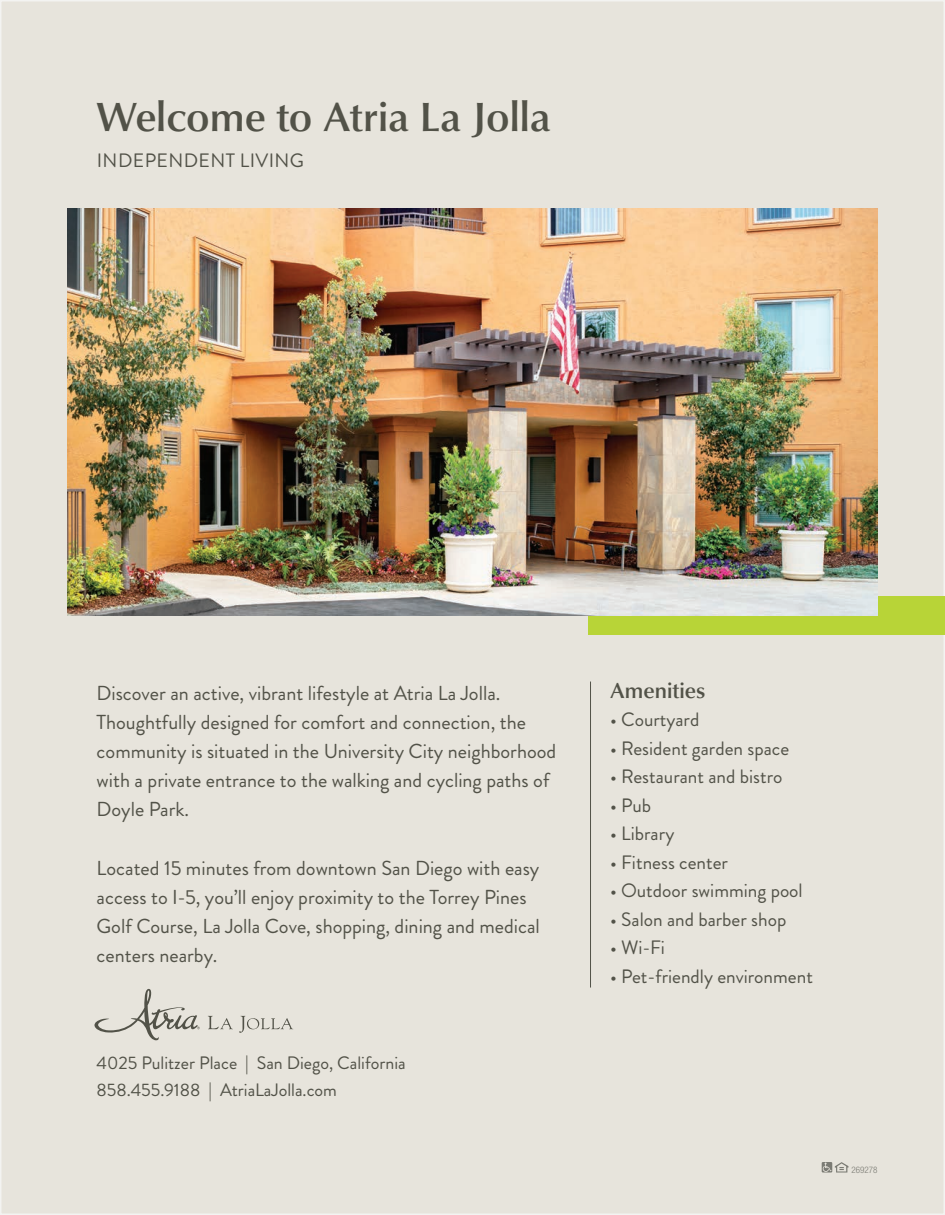
<style>
.page{position:relative;width:945px;height:1215px;background:#fff}
.page>*{position:absolute;margin:0;border:0;box-sizing:border-box;transform-origin:0 0}
.t1{font:500 42px "Classico URW";color:#525248}
.t2{font:500 22.35px "Classico URW";color:#525248}
.t3{font:20.25px/29.1px "Brandon Grotesque";color:#525248}
.t4{font:19.35px "Brandon Grotesque";color:#525248}
.t5{font:19.35px "Brandon Grotesque";letter-spacing:.02em;color:#525248}
.t6{font:18px/27px "Brandon Grotesque";color:#525248}
.t7{font:300 condensed 9px "Helvetica Neue LT Std";color:#7b7b74}
</style>
<div class="page">
<div style="left:1px;top:1px;width:943px;height:1213px;background:#e7e4dc"></div>
<div style="left:588px;top:596px;width:357px;height:39px;background:#b8d437"></div>
<img style="left:68px;top:208px;width:810px;height:408px">
<hr style="left:590px;top:682px;width:1px;height:306px;background:#525248">
<svg style="left:822px;top:1162px;width:26px;height:11px"></svg>
<svg style="left:208px;top:1016px;width:85px;height:17px"></svg>
<svg style="left:94px;top:989px;width:106px;height:51px"></svg>
<h1 class="t1" style="left:97px;top:85px;width:456px">Welcome to Atria La Jolla</h1>
<p class="t5" style="left:97px;top:147px;width:209px">INDEPENDENT LIVING</p>
<p class="t3" style="left:97px;top:679px;width:461px">Discover an active, vibrant lifestyle at Atria La Jolla.<br>Thoughtfully designed for comfort and connection, the community is situated in the University City neighborhood with a private entrance to the walking and cycling paths of Doyle Park.</p>
<p class="t3" style="left:97px;top:853px;width:445px">Located 15 minutes from downtown San Diego with easy access to I-5, you’ll enjoy proximity to the Torrey Pines Golf Course, La Jolla Cove, shopping, dining and medical centers nearby.</p>
<p class="t6" style="left:97px;top:1049px;width:311px">4025 Pulitzer Place | San Diego, California<br>858.455.9188 | AtriaLaJolla.com</p>
<p class="t2" style="left:610px;top:673px;width:97px">Amenities</p>
<p class="t4" style="left:610px;top:706px;width:91px">• Courtyard</p>
<p class="t4" style="left:610px;top:735px;width:181px">• Resident garden space</p>
<p class="t4" style="left:610px;top:763px;width:174px">• Restaurant and bistro</p>
<p class="t4" style="left:610px;top:792px;width:43px">• Pub</p>
<p class="t4" style="left:610px;top:820px;width:66px">• Library</p>
<p class="t4" style="left:610px;top:849px;width:119px">• Fitness center</p>
<p class="t4" style="left:610px;top:877px;width:194px">• Outdoor swimming pool</p>
<p class="t4" style="left:610px;top:906px;width:178px">• Salon and barber shop</p>
<p class="t4" style="left:610px;top:934px;width:56px">• Wi-Fi</p>
<p class="t4" style="left:610px;top:963px;width:204px">• Pet-friendly environment</p>
<p class="t7" style="left:852px;top:1164px;width:27px">269278</p>
</div>
